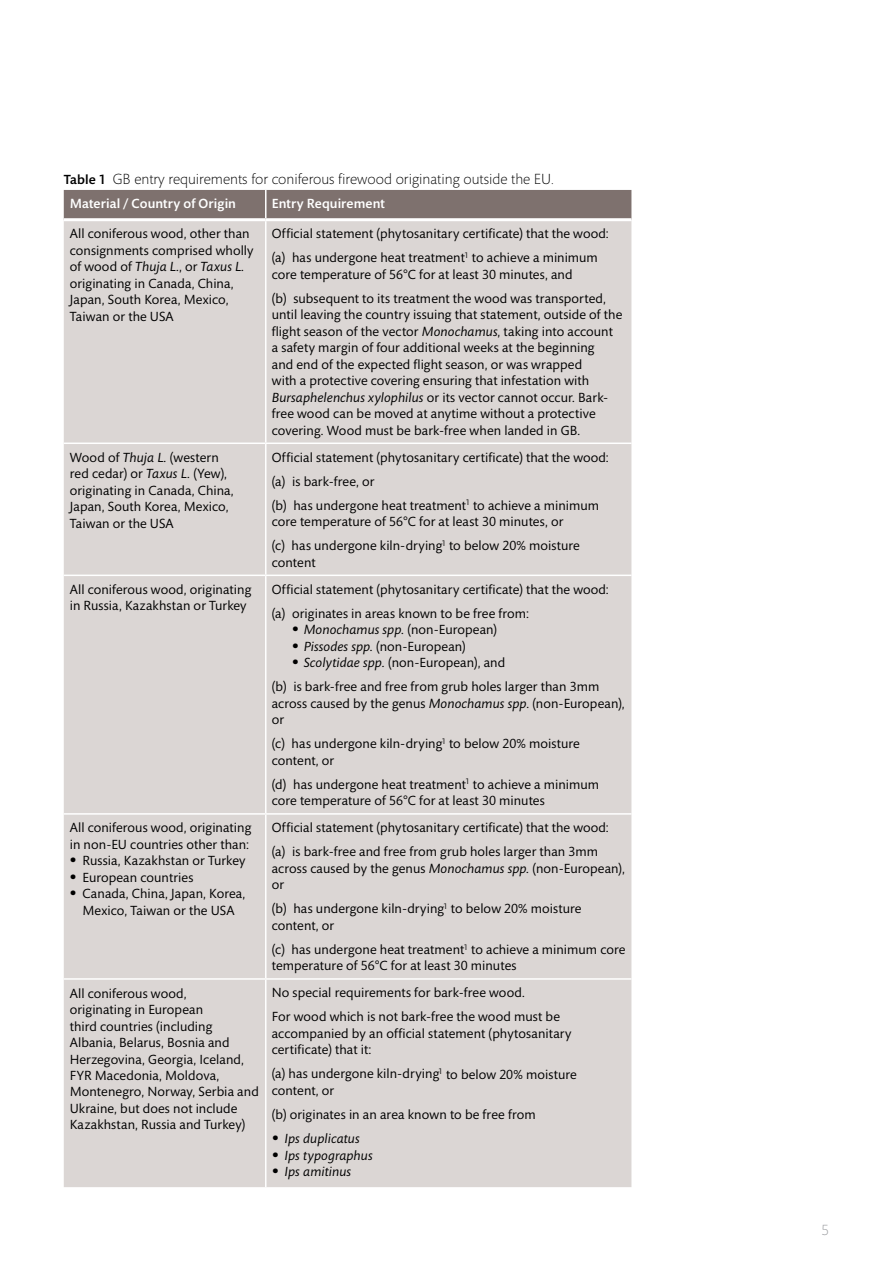
<style>
.page{position:relative;width:893px;height:1263px;background:#fff}
.page>*{position:absolute;margin:0;border:0;box-sizing:border-box;transform-origin:0 0}
.t1{font:300 15px "Mundo Sans";color:#000}
.t2{font:300 15px "Mundo Sans";color:#939598}
.t3{font:13.5px/16.5px "Mundo Sans";letter-spacing:.005em;color:#000}
.t4{font:italic 13.5px "Mundo Sans";letter-spacing:.01em;color:#000}
.t5{font:500 13.5px "Mundo Sans";letter-spacing:.01em;color:#fff}
.s1{font-weight:500;font-size:13.5px}
.s2{font-size:13.5px}
.s3{font-style:italic}
.s4{font-size:24px}
.s5{font-style:normal}
.s6{font-style:italic;font-size:24px}
</style>
<div class="page">
<div style="left:64px;top:221px;width:567px;height:966px;background:#dbd6d4"></div>
<div style="left:64px;top:190px;width:567px;height:28px;background:#7e716e"></div>
<hr style="left:265px;top:221px;width:1px;height:221px;background:#fff">
<hr style="left:265px;top:444px;width:1px;height:131px;background:#fff">
<hr style="left:265px;top:576px;width:1px;height:237px;background:#fff">
<hr style="left:265px;top:815px;width:1px;height:163px;background:#fff">
<hr style="left:265px;top:980px;width:1px;height:207px;background:#fff">
<hr style="left:64px;top:442px;width:202px;height:2px;background:#fff">
<hr style="left:266px;top:442px;width:365px;height:2px;background:#fff">
<hr style="left:64px;top:575px;width:202px;height:1px;background:#fff">
<hr style="left:266px;top:575px;width:365px;height:1px;background:#fff">
<hr style="left:64px;top:813px;width:202px;height:2px;background:#fff">
<hr style="left:266px;top:813px;width:365px;height:2px;background:#fff">
<hr style="left:64px;top:978px;width:202px;height:2px;background:#fff">
<hr style="left:266px;top:978px;width:365px;height:2px;background:#fff">
<p class="t1" style="left:64px;top:171px;width:492px"><span class="s1">Table 1</span> GB entry requirements for coniferous firewood originating outside the EU<span class="s2">.</span></p>
<p class="t5" style="left:70px;top:197px;width:168px">Material / Country of Origin</p>
<p class="t5" style="left:272px;top:197px;width:115px">Entry Requirement</p>
<p class="t3" style="left:70px;top:226px;width:185px">All coniferous wood, other than consignments comprised wholly of wood of <span class="s3">Thuja L.</span>, or <span class="s3">Taxus L. </span>originating in Canada, China,<br>Japan, South Korea, Mexico,<br>Taiwan or the USA</p>
<p class="t3" style="left:272px;top:222px;width:338px;line-height:24px">Official statement (phytosanitary certificate) that the wood: (a) has undergone heat treatment<sup>1</sup> to achieve a minimum</p>
<p class="t3" style="left:272px;top:263px;width:336px;line-height:24px">core temperature of 56°C for at least 30 minutes, and<br>(b) subsequent to its treatment the wood was transported,</p>
<p class="t3" style="left:272px;top:307px;width:352px">until leaving the country issuing that statement, outside of the flight season of the vector <span class="s3">Monochamus</span>, taking into account a safety margin of four additional weeks at the beginning<br>and end of the expected flight season, or was wrapped<br>with a protective covering ensuring that infestation with <span class="s3">Bursaphelenchus xylophilus</span> or its vector cannot occur. Bark&shy;free wood can be moved at anytime without a protective covering. Wood must be bark-free when landed in GB.</p>
<p class="t3" style="left:70px;top:449px;width:165px">Wood of <span class="s3">Thuja L.</span> (western red cedar) or <span class="s3">Taxus L.</span> (Yew), originating in Canada, China,<br>Japan, South Korea, Mexico,<br>Taiwan or the USA</p>
<p class="t3" style="left:272px;top:446px;width:338px;line-height:24px">Official statement (phytosanitary certificate) that the wood: (a) is bark-free, or<br>(b) has undergone heat treatment<sup>1</sup> to achieve a minimum</p>
<p class="t3" style="left:272px;top:510px;width:310px;line-height:24px">core temperature of 56°C for at least 30 minutes, or (c) has undergone kiln-drying<sup>1</sup> to below 20% moisture</p>
<p class="t3" style="left:272px;top:554px;width:45px">content</p>
<p class="t3" style="left:70px;top:581px;width:183px">All coniferous wood, originating in Russia, Kazakhstan or Turkey</p>
<p class="t3" style="left:272px;top:578px;width:338px;line-height:24px">Official statement (phytosanitary certificate) that the wood: (a) originates in areas known to be free from:</p>
<p class="t4" style="left:292px;top:622px;width:207px"><span class="s4">•</span> Monochamus spp. <span class="s5">(non-European)</span></p>
<p class="t3" style="left:292px;top:638px;width:175px"><span class="s6">•</span> <span class="s3">Pissodes spp.</span> (non-European)</p>
<p class="t3" style="left:272px;top:651px;width:329px;line-height:24px;text-indent:20px"><span class="s6">•</span> <span class="s3">Scolytidae spp.</span> (non-European), and<br>(b) is bark-free and free from grub holes larger than 3mm</p>
<p class="t3" style="left:272px;top:695px;width:354px">across caused by the genus <span class="s3">Monochamus spp</span>. (non-European), or</p>
<p class="t3" style="left:272px;top:736px;width:310px">(c) has undergone kiln-drying<sup>1</sup> to below 20% moisture content, or</p>
<p class="t3" style="left:272px;top:776px;width:329px">(d) has undergone heat treatment<sup>1</sup> to achieve a minimum core temperature of 56°C for at least 30 minutes</p>
<p class="t3" style="left:70px;top:820px;width:183px">All coniferous wood, originating in non-EU countries other than:</p>
<p class="t3" style="left:70px;top:853px;width:177px"><span class="s4">•</span> Russia, Kazakhstan or Turkey</p>
<p class="t3" style="left:70px;top:869px;width:125px"><span class="s4">•</span> European countries</p>
<p class="t3" style="left:70px;top:886px;width:177px;text-align:center"><span class="s4">•</span> Canada, China, Japan, Korea,<br>Mexico, Taiwan or the USA</p>
<p class="t3" style="left:272px;top:816px;width:338px;line-height:24px">Official statement (phytosanitary certificate) that the wood: (a) is bark-free and free from grub holes larger than 3mm</p>
<p class="t3" style="left:272px;top:860px;width:355px">across caused by the genus <span class="s3">Monochamus spp.</span> (non-European), or</p>
<p class="t3" style="left:272px;top:901px;width:311px">(b) has undergone kiln-drying<sup>1</sup> to below 20% moisture content, or</p>
<p class="t3" style="left:272px;top:941px;width:355px">(c) has undergone heat treatment<sup>1</sup> to achieve a minimum core temperature of 56°C for at least 30 minutes</p>
<p class="t3" style="left:70px;top:985px;width:191px">All coniferous wood,<br>originating in European<br>third countries (including<br>Albania, Belarus, Bosnia and<br>Herzegovina, Georgia, Iceland,<br>FYR Macedonia, Moldova,<br>Montenegro, Norway, Serbia and<br>Ukraine, but does not include<br>Kazakhstan, Russia and Turkey)</p>
<p class="t3" style="left:272px;top:981px;width:290px;line-height:24px">No special requirements for bark-free wood.<br>For wood which is not bark-free the wood must be</p>
<p class="t3" style="left:272px;top:1025px;width:301px">accompanied by an official statement (phytosanitary certificate) that it:</p>
<p class="t3" style="left:272px;top:1066px;width:306px">(a) has undergone kiln-drying<sup>1</sup> to below 20% moisture content, or</p>
<p class="t3" style="left:272px;top:1106px;width:265px">(b) originates in an area known to be free from</p>
<p class="t4" style="left:272px;top:1131px;width:89px"><span class="s4">•</span> Ips duplicatus</p>
<p class="t4" style="left:272px;top:1147px;width:102px"><span class="s4">•</span> Ips typographus</p>
<p class="t4" style="left:272px;top:1164px;width:81px"><span class="s4">•</span> Ips amitinus</p>
<p class="t2" style="left:822px;top:1222px;width:9px">5</p>
</div>
